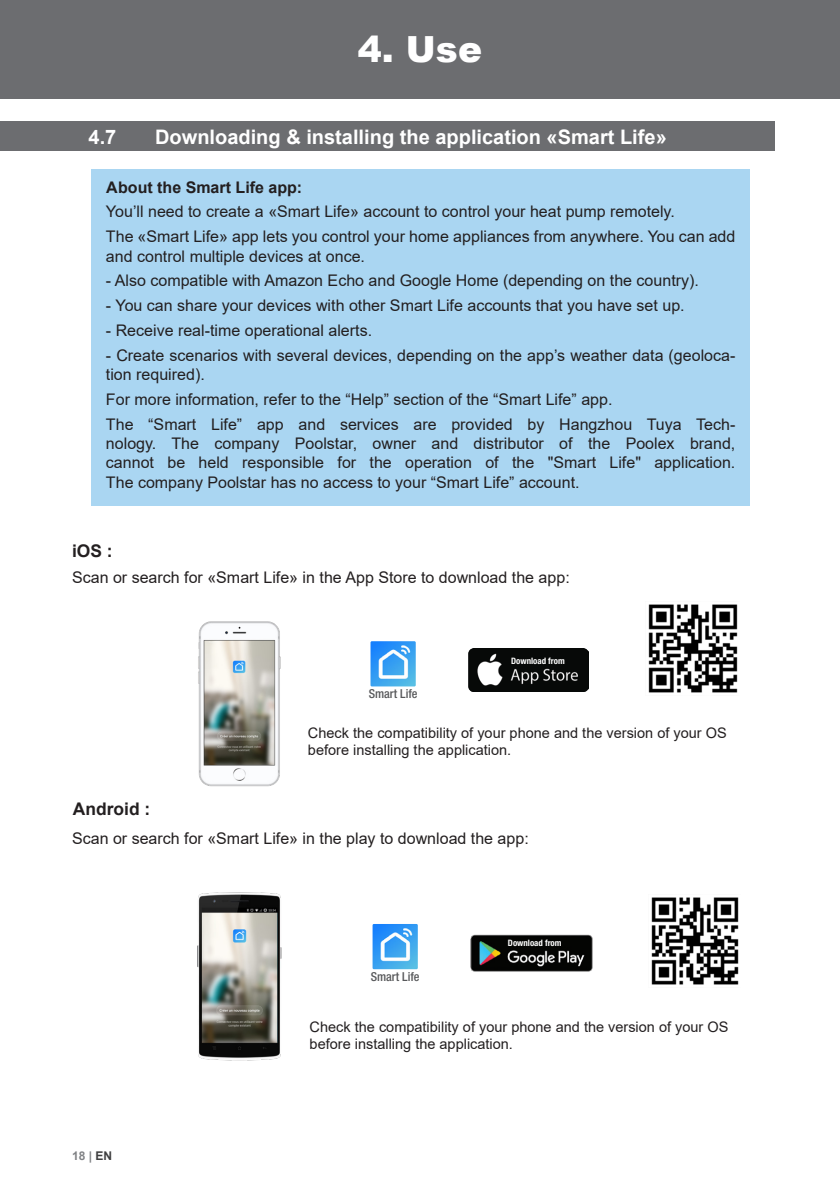
<style>
.page{position:relative;width:840px;height:1191px;background:#fff}
.page>*{position:absolute;margin:0;border:0;box-sizing:border-box;transform-origin:0 0}
.TITRE_Black{font:900 36px "Arial";color:#fff}
.t1{font:700 20px "Arial";color:#fff}
.Soustitres{font:700 17.4px "Arial";color:#231f20}
.Texte{font:16px/19.2px "Arial";color:#231f20}
.t2{font:700 16px "Arial";color:#231f20}
.Texte-2{font:14.6px/17.4px "Arial";color:#231f20}
.t3{font:500 condensed 12.4px "Helvetica Neue";color:#57585a}
.t4{font:700 12px "Arial";color:#808285}
.Texte-3{font:700 condensed 8.8px "Helvetica Neue";color:#fff}
.s1{color:#3e3e3f}
</style>
<div class="page">
<div style="left:0;top:0;width:839px;height:98px;background:#6c6d70"></div>
<div style="left:91px;top:169px;width:658px;height:337px;background:#aad6f2"></div>
<div style="left:0;top:122px;width:774px;height:29px;background:#6c6d70"></div>
<img style="left:198px;top:621px;width:83px;height:166px">
<img style="left:197px;top:892px;width:85px;height:169px">
<img style="left:648px;top:604px;width:90px;height:89px">
<img style="left:651px;top:897px;width:88px;height:88px">
<img style="left:370px;top:641px;width:45px;height:45px">
<img style="left:470px;top:934px;width:123px;height:38px">
<img style="left:372px;top:924px;width:45px;height:45px">
<img style="left:468px;top:649px;width:120px;height:42px">
<p class="TITRE_Black" style="left:358px;top:23px;width:125px">4. Use</p>
<p class="t1" style="left:88px;top:123px;width:29px">4.7</p>
<p class="t1" style="left:155px;top:123px;width:513px">Downloading &amp; installing the application «Smart Life»</p>
<p class="t2" style="left:106px;top:176px;width:197px">About the Smart Life app:</p>
<p class="Texte" style="left:106px;top:202px;width:570px">You’ll need to create a «Smart Life» account to control your heat pump remotely.</p>
<p class="Texte" style="left:106px;top:227px;width:630px">The «Smart Life» app lets you control your home appliances from anywhere. You can add and control multiple devices at once.</p>
<p class="Texte" style="left:106px;top:271px;width:594px">- Also compatible with Amazon Echo and Google Home (depending on the country).</p>
<p class="Texte" style="left:106px;top:296px;width:580px">- You can share your devices with other Smart Life accounts that you have set up.</p>
<p class="Texte" style="left:106px;top:321px;width:267px">- Receive real-time operational alerts.</p>
<p class="Texte" style="left:106px;top:346px;width:630px">- Create scenarios with several devices, depending on the app’s weather data (geoloca&shy;tion required).</p>
<p class="Texte" style="left:106px;top:390px;width:507px">For more information, refer to the “Help” section of the “Smart Life” app.</p>
<p class="Texte" style="left:106px;top:415px;width:630px;text-align:justify">The “Smart Life” app and services are provided by Hangzhou Tuya Tech&shy;nology. The company Poolstar, owner and distributor of the Poolex brand, cannot be held responsible for the operation of the "Smart Life" application.<br>The company Poolstar has no access to your “Smart Life” account.</p>
<p class="Soustitres" style="left:72px;top:538px;width:42px">iOS :</p>
<p class="Texte" style="left:72px;top:568px;width:499px">Scan or search for «Smart Life» in the App Store to download the app:</p>
<p class="t3" style="left:368px;top:686px;width:50px">Smart Life</p>
<p class="Texte-3" style="left:511px;top:655px;width:55px">Download from</p>
<p class="Soustitres" style="left:73px;top:796px;width:79px">Android :</p>
<p class="Texte-2" style="left:308px;top:723px;width:420px">Check the compatibility of your phone and the version of your OS before installing the application.</p>
<p class="Texte" style="left:72px;top:828px;width:458px">Scan or search for «Smart Life» in the play to download the app:</p>
<p class="t3" style="left:370px;top:969px;width:50px">Smart Life</p>
<p class="Texte-3" style="left:507px;top:937px;width:55px">Download from</p>
<p class="t4" style="left:72px;top:1147px;width:42px">18 | <span class="s1">EN</span></p>
<p class="Texte-2" style="left:309px;top:1018px;width:420px">Check the compatibility of your phone and the version of your OS before installing the application.</p>
</div>
